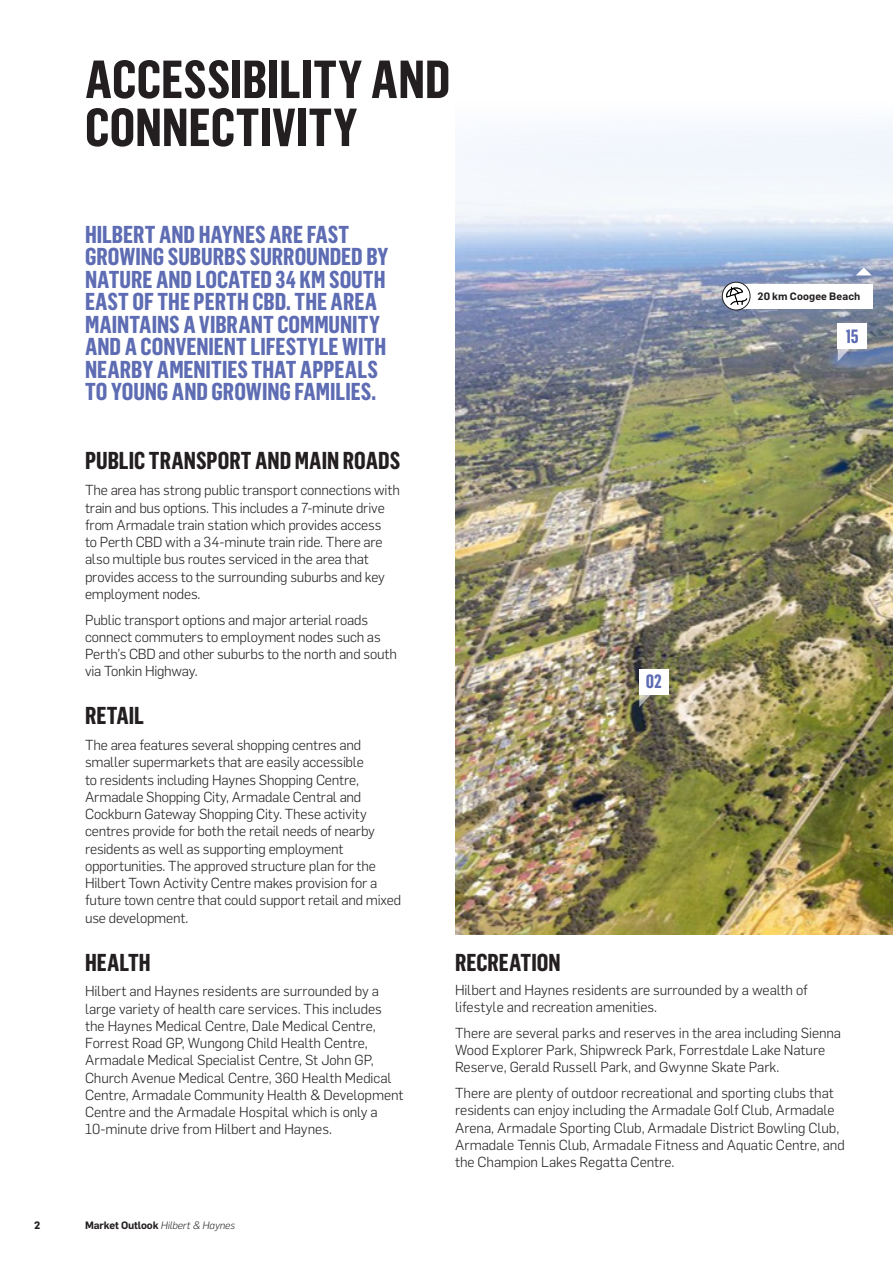
<style>
.page{position:relative;width:893px;height:1263px;background:#fff}
.page>*{position:absolute;margin:0;border:0;box-sizing:border-box;transform-origin:0 0}
.Heading_1{font:700 52.5px/48px "Flama Cond";letter-spacing:.005em;color:#231f20}
.Heading_2{font:700 24px/22.5px "Flama Cond";color:#5d6cb3}
.Heading_2-2{font:700 24px "Flama Cond";color:#231f20}
.Body{font:700 24px "Flama Cond";color:#231f20}
.Aerial_Number_Pin{font:700 18.9px "Flama Cond";color:#5d6cb3}
.Body-2{font:300 14.25px/17.2px "Flama";letter-spacing:-.01em;color:#231f20}
.t1{font:italic 300 10.5px "Flama";letter-spacing:-.01em;color:#231f20}
.Aerial_Label__Semibo{font:600 10.5px "Flama";letter-spacing:.01em;color:#231f20}
.t2{font:700 10.5px "Flama";color:#231f20}
.s1{font-weight:600;font-style:normal}
</style>
<div class="page">
<img style="left:455px;top:125px;width:438px;height:809px">
<div style="left:736px;top:284px;width:136px;height:24px;background:#fff"></div>
<svg style="left:856px;top:267px;width:16px;height:8px"></svg>
<svg style="left:722px;top:282px;width:28px;height:28px"></svg>
<div style="left:722px;top:282px;width:28px;height:28px;border:1px solid #231f20;border-radius:50%"></div>
<svg style="left:725px;top:286px;width:23px;height:20px"></svg>
<div style="left:838px;top:324px;width:29px;height:25px;background:#fff"></div>
<svg style="left:838px;top:349px;width:11px;height:13px"></svg>
<div style="left:639px;top:669px;width:29px;height:25px;background:#fff"></div>
<svg style="left:639px;top:694px;width:12px;height:13px"></svg>
<p class="Heading_1" style="left:85px;top:55px;width:367px">ACCESSIBILITY AND<br>CONNECTIVITY</p>
<p class="Heading_2" style="left:85px;top:223px;width:305px">HILBERT AND HAYNES ARE FAST<br>GROWING SUBURBS SURROUNDED BY<br>NATURE AND LOCATED 34 KM SOUTH<br>EAST OF THE PERTH CBD. THE AREA<br>MAINTAINS A VIBRANT COMMUNITY<br>AND A CONVENIENT LIFESTYLE WITH<br>NEARBY AMENITIES THAT APPEALS<br>TO YOUNG AND GROWING FAMILIES.</p>
<p class="Aerial_Label__Semibo" style="left:757px;top:288px;width:104px">20 km Coogee Beach</p>
<p class="Aerial_Number_Pin" style="left:846px;top:325px;width:15px">15</p>
<p class="Heading_2-2" style="left:85px;top:447px;width:317px">PUBLIC TRANSPORT AND MAIN ROADS</p>
<p class="Body-2" style="left:85px;top:481px;width:316px">The area has strong public transport connections with train and bus options. This includes a 7-minute drive from Armadale train station which provides access<br>to Perth CBD with a 34-minute train ride. There are also multiple bus routes serviced in the area that provides access to the surrounding suburbs and key employment nodes.</p>
<p class="Body-2" style="left:85px;top:610px;width:313px">Public transport options and major arterial roads connect commuters to employment nodes such as Perth’s CBD and other suburbs to the north and south via Tonkin Highway.</p>
<p class="Heading_2-2" style="left:85px;top:702px;width:61px">RETAIL</p>
<p class="Body-2" style="left:85px;top:736px;width:318px">The area features several shopping centres and smaller supermarkets that are easily accessible<br>to residents including Haynes Shopping Centre, Armadale Shopping City, Armadale Central and Cockburn Gateway Shopping City. These activity centres provide for both the retail needs of nearby residents as well as supporting employment opportunities. The approved structure plan for the Hilbert Town Activity Centre makes provision for a future town centre that could support retail and mixed use development.</p>
<p class="Heading_2-2" style="left:85px;top:948px;width:67px">HEALTH</p>
<p class="Body-2" style="left:85px;top:982px;width:320px">Hilbert and Haynes residents are surrounded by a large variety of health care services. This includes the Haynes Medical Centre, Dale Medical Centre, Forrest Road GP, Wungong Child Health Centre, Armadale Medical Specialist Centre, St John GP, Church Avenue Medical Centre, 360 Health Medical Centre, Armadale Community Health &amp; Development Centre and the Armadale Hospital which is only a 10-minute drive from Hilbert and Haynes.</p>
<p class="t2" style="left:34px;top:1217px;width:8px">2</p>
<p class="t1" style="left:85px;top:1217px;width:152px"><span class="s1">Market Outlook</span> Hilbert &amp; Haynes</p>
<p class="Aerial_Number_Pin" style="left:646px;top:671px;width:17px">02</p>
<p class="Body" style="left:455px;top:949px;width:107px">RECREATION</p>
<p class="Body-2" style="left:455px;top:980px;width:354px">Hilbert and Haynes residents are surrounded by a wealth of lifestyle and recreation amenities.</p>
<p class="Body-2" style="left:455px;top:1023px;width:388px">There are several parks and reserves in the area including Sienna<br>Wood Explorer Park, Shipwreck Park, Forrestdale Lake Nature<br>Reserve, Gerald Russell Park, and Gwynne Skate Park.</p>
<p class="Body-2" style="left:455px;top:1083px;width:391px">There are plenty of outdoor recreational and sporting clubs that residents can enjoy including the Armadale Golf Club, Armadale Arena, Armadale Sporting Club, Armadale District Bowling Club, Armadale Tennis Club, Armadale Fitness and Aquatic Centre, and the Champion Lakes Regatta Centre.</p>
</div>
